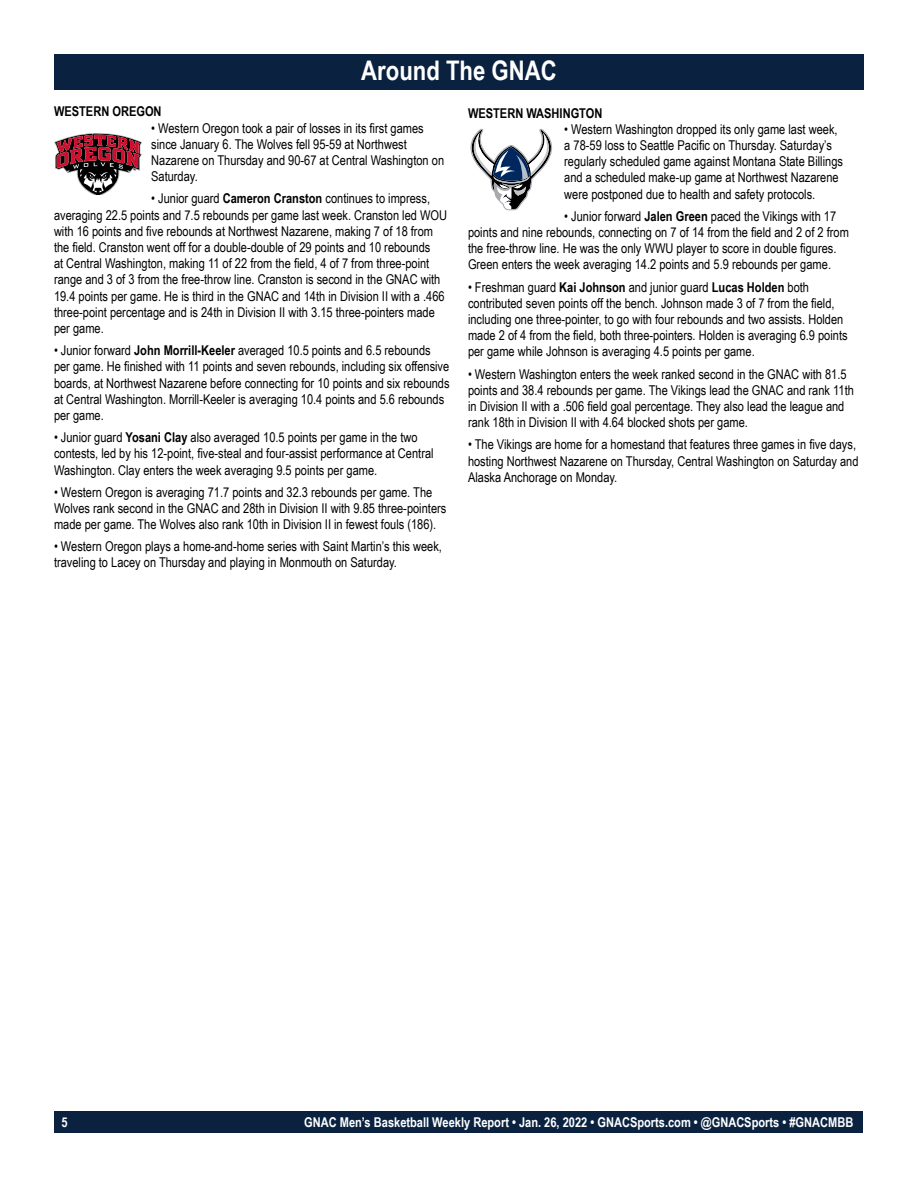
<style>
.page{position:relative;width:918px;height:1188px;background:#fff}
.page>*{position:absolute;margin:0;border:0;box-sizing:border-box;transform-origin:0 0}
.t1{font:700 27px "Arial Narrow";color:#fff}
.t2{font:13.5px/16.2px "Arial Narrow";color:#000}
.t3{font:700 13.5px "Arial Narrow";color:#fff}
.t4{font:700 13.5px "Arial Narrow";color:#000}
.s1{font-weight:700}
</style>
<div class="page">
<div style="left:55px;top:1111px;width:808px;height:22px;background:#0a2240"></div>
<svg style="left:54px;top:133px;width:88px;height:61px"></svg>
<div style="left:54px;top:54px;width:810px;height:36px;background:#0a2240"></div>
<svg style="left:470px;top:129px;width:82px;height:82px"></svg>
<h1 class="t1" style="left:361px;top:50px;width:197px">Around The GNAC</h1>
<p class="t4" style="left:468px;top:103px;width:136px">WESTERN WASHINGTON</p>
<p class="t2" style="left:564px;top:120px;width:280px">• Western Washington dropped its only game last week, a 78-59 loss to Seattle Pacific on Thursday. Saturday’s regularly scheduled game against Montana State Billings and a scheduled make-up game at Northwest Nazarene were postponed due to health and safety protocols.</p>
<p class="t2" style="left:468px;top:207px;width:382px;text-indent:96px">• Junior forward <span class="s1">Jalen Green</span> paced the Vikings with 17 points and nine rebounds, connecting on 7 of 14 from the field and 2 of 2 from the free-throw line. He was the only WWU player to score in double figures.<br>Green enters the week averaging 14.2 points and 5.9 rebounds per game.</p>
<p class="t2" style="left:468px;top:278px;width:381px">• Freshman guard <span class="s1">Kai Johnson</span> and junior guard <span class="s1">Lucas Holden</span> both contributed seven points off the bench. Johnson made 3 of 7 from the field, including one three-pointer, to go with four rebounds and two assists. Holden made 2 of 4 from the field, both three-pointers. Holden is averaging 6.9 points per game while Johnson is averaging 4.5 points per game.</p>
<p class="t2" style="left:468px;top:365px;width:387px">• Western Washington enters the week ranked second in the GNAC with 81.5 points and 38.4 rebounds per game. The Vikings lead the GNAC and rank 11th in Division II with a .506 field goal percentage. They also lead the league and rank 18th in Division II with 4.64 blocked shots per game.</p>
<p class="t2" style="left:468px;top:436px;width:392px">• The Vikings are home for a homestand that features three games in five days, hosting Northwest Nazarene on Thursday, Central Washington on Saturday and<br>Alaska Anchorage on Monday.</p>
<p class="t4" style="left:54px;top:101px;width:109px">WESTERN OREGON</p>
<p class="t2" style="left:151px;top:119px;width:294px">• Western Oregon took a pair of losses in its first games since January 6. The Wolves fell 95-59 at Northwest Nazarene on Thursday and 90-67 at Central Washington on Saturday.</p>
<p class="t2" style="left:54px;top:190px;width:395px;text-indent:97px">• Junior guard <span class="s1">Cameron Cranston</span> continues to impress, averaging 22.5 points and 7.5 rebounds per game last week. Cranston led WOU with 16 points and five rebounds at Northwest Nazarene, making 7 of 18 from the field. Cranston went off for a double-double of 29 points and 10 rebounds<br>at Central Washington, making 11 of 22 from the field, 4 of 7 from three-point range and 3 of 3 from the free-throw line. Cranston is second in the GNAC with 19.4 points per game. He is third in the GNAC and 14th in Division II with a .466 three-point percentage and is 24th in Division II with 3.15 three-pointers made per game.</p>
<p class="t2" style="left:54px;top:342px;width:397px">• Junior forward <span class="s1">John Morrill-Keeler</span> averaged 10.5 points and 6.5 rebounds per game. He finished with 11 points and seven rebounds, including six offensive boards, at Northwest Nazarene before connecting for 10 points and six rebounds at Central Washington. Morrill-Keeler is averaging 10.4 points and 5.6 rebounds per game.</p>
<p class="t2" style="left:54px;top:429px;width:381px">• Junior guard <span class="s1">Yosani Clay</span> also averaged 10.5 points per game in the two contests, led by his 12-point, five-steal and four-assist performance at Central<br>Washington. Clay enters the week averaging 9.5 points per game.</p>
<p class="t2" style="left:54px;top:483px;width:394px">• Western Oregon is averaging 71.7 points and 32.3 rebounds per game. The<br>Wolves rank second in the GNAC and 28th in Division II with 9.85 three-pointers made per game. The Wolves also rank 10th in Division II in fewest fouls (186).</p>
<p class="t2" style="left:54px;top:538px;width:390px">• Western Oregon plays a home-and-home series with Saint Martin’s this week, traveling to Lacey on Thursday and playing in Monmouth on Saturday.</p>
<p class="t3" style="left:61px;top:1112px;width:8px">5</p>
<p class="t3" style="left:304px;top:1112px;width:551px">GNAC Men’s Basketball Weekly Report • Jan. 26, 2022 • GNACSports.com • @GNACSports • #GNACMBB</p>
</div>
